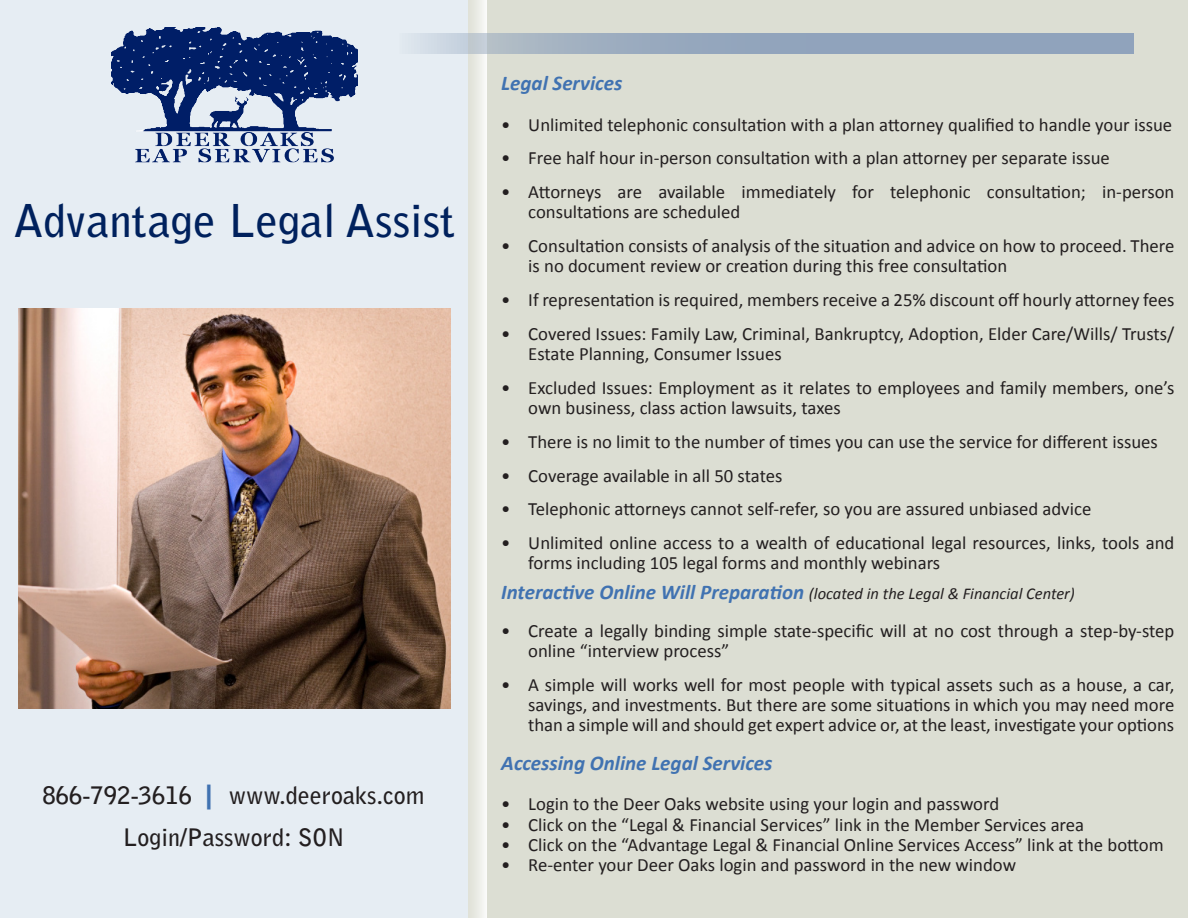
<style>
.page{position:relative;width:1188px;height:918px;background:#fff}
.page>*{position:absolute;margin:0;border:0;box-sizing:border-box;transform-origin:0 0}
.t1{font:700 45px "Bell Gothic Std";color:#00215d}
.t2{font:700 24px "Bell Gothic Std";color:#231f20}
.t3{font:italic 700 21px "Calibri";color:#4072b1}
.t4{font:18.75px/20.2px "Calibri";color:#231f20}
.t5{font:italic 16.5px "Calibri";color:#231f20}
.s1{font-family:"Arial";font-weight:900;font-size:27px;color:#4072b1}
.s2{font-weight:700;font-size:21px;color:#4072b1}
</style>
<div class="page">
<div style="left:1px;top:0;width:467px;height:917px;background:#e6edf3"></div>
<div style="left:488px;top:0;width:700px;height:918px;background:#dcded3"></div>
<div style="left:468px;top:0;width:20px;height:917px;background:linear-gradient(to right,#dddfd4,#fafaf9)"></div>
<svg style="left:414px;top:33px;width:720px;height:21px;fill:#92a4bc"></svg>
<img style="left:112px;top:27px;width:245px;height:136px">
<img style="left:18px;top:309px;width:433px;height:399px">
<p class="t1" style="left:13px;top:193px;width:443px">Advantage Legal Assist</p>
<p class="t2" style="left:43px;top:781px;width:384px">866-792-3616 <span class="s1">|</span> www.deeroaks.com</p>
<p class="t2" style="left:123px;top:823px;width:223px">Login/Password: SON</p>
<p class="t3" style="left:501px;top:70px;width:123px">Legal Services</p>
<p class="t4" style="left:501px;top:114px;width:672px">• Unlimited telephonic consultation with a plan attorney qualified to handle your issue</p>
<p class="t4" style="left:501px;top:148px;width:610px">• Free half hour in-person consultation with a plan attorney per separate issue</p>
<p class="t4" style="left:528px;top:182px;width:648px;text-indent:-27px">• Attorneys are available immediately for telephonic consultation; in-person consultations are scheduled</p>
<p class="t4" style="left:528px;top:236px;width:648px;text-indent:-27px">• Consultation consists of analysis of the situation and advice on how to proceed. There is no document review or creation during this free consultation</p>
<p class="t4" style="left:501px;top:290px;width:675px">• If representation is required, members receive a 25% discount off hourly attorney fees</p>
<p class="t4" style="left:528px;top:323px;width:648px;text-indent:-27px">• Covered Issues: Family Law, Criminal, Bankruptcy, Adoption, Elder Care/Wills/ Trusts/<br>Estate Planning, Consumer Issues</p>
<p class="t4" style="left:528px;top:377px;width:648px;text-indent:-27px">• Excluded Issues: Employment as it relates to employees and family members, one’s own business, class action lawsuits, taxes</p>
<p class="t4" style="left:501px;top:431px;width:658px">• There is no limit to the number of times you can use the service for different issues</p>
<p class="t4" style="left:501px;top:465px;width:283px">• Coverage available in all 50 states</p>
<p class="t4" style="left:501px;top:499px;width:592px">• Telephonic attorneys cannot self-refer, so you are assured unbiased advice</p>
<p class="t4" style="left:528px;top:533px;width:648px;text-indent:-27px">• Unlimited online access to a wealth of educational legal resources, links, tools and forms including 105 legal forms and monthly webinars</p>
<p class="t5" style="left:501px;top:582px;width:575px"><span class="s2">Interactive Online Will Preparation</span> (located in the Legal &amp; Financial Center)</p>
<p class="t4" style="left:528px;top:620px;width:648px;text-indent:-27px">• Create a legally binding simple state-specific will at no cost through a step-by-step online “interview process”</p>
<p class="t4" style="left:528px;top:674px;width:648px;text-align:justify;text-indent:-27px">• A simple will works well for most people with typical assets such as a house, a car, savings, and investments. But there are some situations in which you may need more than a simple will and should get expert advice or, at the least, investigate your options</p>
<p class="t3" style="left:501px;top:750px;width:273px">Accessing Online Legal Services</p>
<p class="t4" style="left:501px;top:794px;width:499px">• Login to the Deer Oaks website using your login and password</p>
<p class="t4" style="left:501px;top:814px;width:584px">• Click on the “Legal &amp; Financial Services” link in the Member Services area</p>
<p class="t4" style="left:501px;top:835px;width:664px">• Click on the “Advantage Legal &amp; Financial Online Services Access” link at the bottom</p>
<p class="t4" style="left:501px;top:855px;width:516px">• Re-enter your Deer Oaks login and password in the new window</p>
</div>
